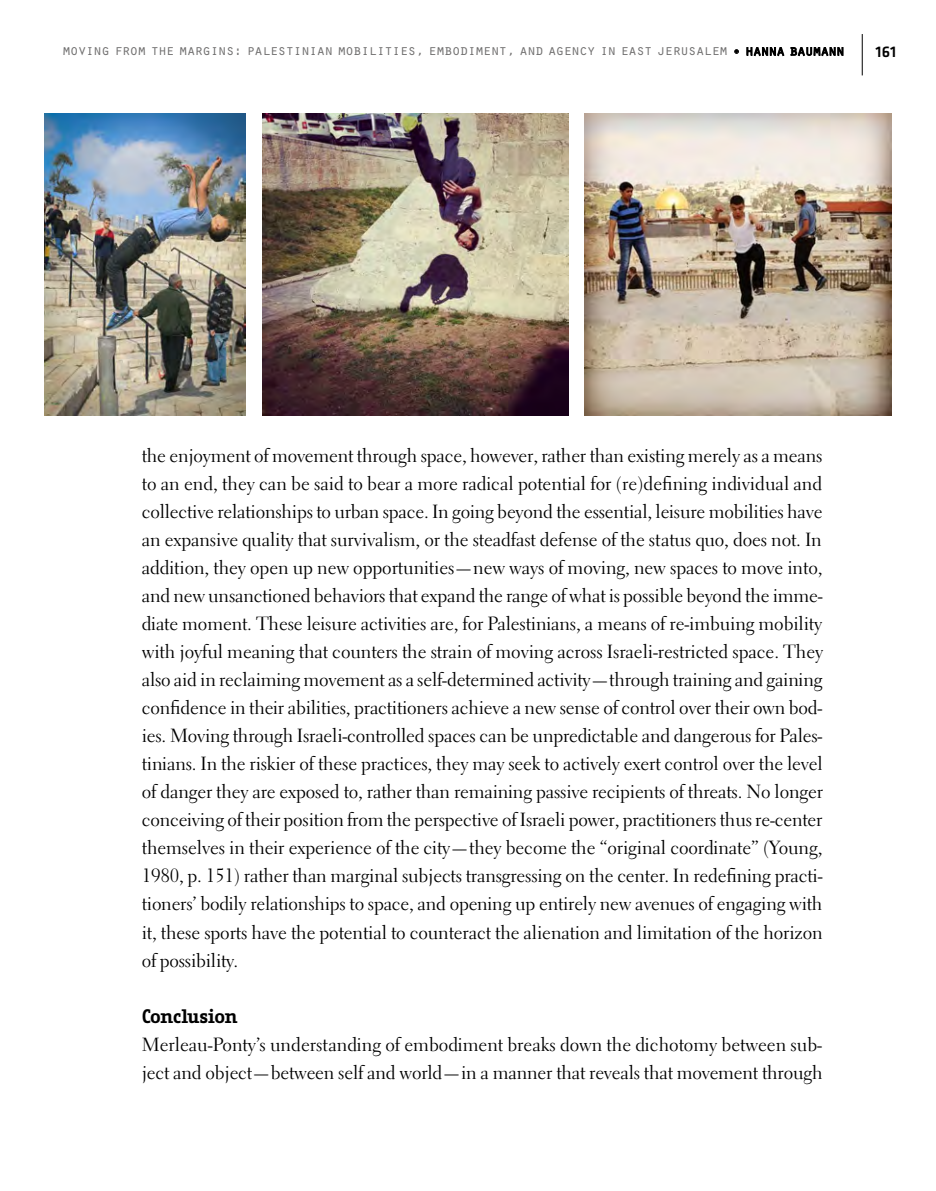
<style>
.page{position:relative;width:936px;height:1191px;background:#fff}
.page>*{position:absolute;margin:0;border:0;box-sizing:border-box;transform-origin:0 0}
.t1{font:19px/28px "Electra LT Std";letter-spacing:-.005em;color:#000;text-align:justify}
.t2{font:700 19px "Fago Office Serif";letter-spacing:-.025em;color:#000}
.t3{font:500 16px "Klavika";color:#000}
.t4{font:15px "Orator Std";letter-spacing:-.08em;color:#706f6f}
.s1{color:#000}
</style>
<div class="page">
<hr style="left:861px;top:34px;width:1px;height:41px;background:#000">
<img style="left:44px;top:113px;width:202px;height:303px">
<img style="left:262px;top:113px;width:306px;height:303px">
<img style="left:584px;top:113px;width:307px;height:303px">
<p class="t4" style="left:62px;top:40px;width:784px">moving from the margins: palestinian mobilities, embodiment, and agency in east jerusalem <span class="s1">• hanna baumann</span></p>
<p class="t3" style="left:875px;top:43px;width:22px">161</p>
<p class="t1" style="left:142px;top:442px;width:682px">the enjoyment of movement through space, however, rather than existing merely as a means to an end, they can be said to bear a more radical potential for (re)defining individual and collective relationships to urban space. In going beyond the essential, leisure mobilities have an expansive quality that survivalism, or the steadfast defense of the status quo, does not. In addition, they open up new opportunities—new ways of moving, new spaces to move into, and new unsanctioned behaviors that expand the range of what is possible beyond the imme&shy;diate moment. These leisure activities are, for Palestinians, a means of re-imbuing mobility with joyful meaning that counters the strain of moving across Israeli-restricted space. They also aid in reclaiming movement as a self-determined activity—through training and gaining confidence in their abilities, practitioners achieve a new sense of control over their own bod&shy;ies. Moving through Israeli-controlled spaces can be unpredictable and dangerous for Pales&shy;tinians. In the riskier of these practices, they may seek to actively exert control over the level of danger they are exposed to, rather than remaining passive recipients of threats. No longer conceiving of their position from the perspective of Israeli power, practitioners thus re-center themselves in their experience of the city—they become the “original coordinate” (Young, 1980, p. 151) rather than marginal subjects transgressing on the center. In redefining practi&shy;tioners’ bodily relationships to space, and opening up entirely new avenues of engaging with it, these sports have the potential to counteract the alienation and limitation of the horizon of possibility.</p>
<p class="t2" style="left:142px;top:1005px;width:97px">Conclusion</p>
<p class="t1" style="left:142px;top:1030px;width:682px">Merleau-Ponty’s understanding of embodiment breaks down the dichotomy between sub&shy;ject and object—between self and world—in a manner that reveals that movement through</p>
</div>
